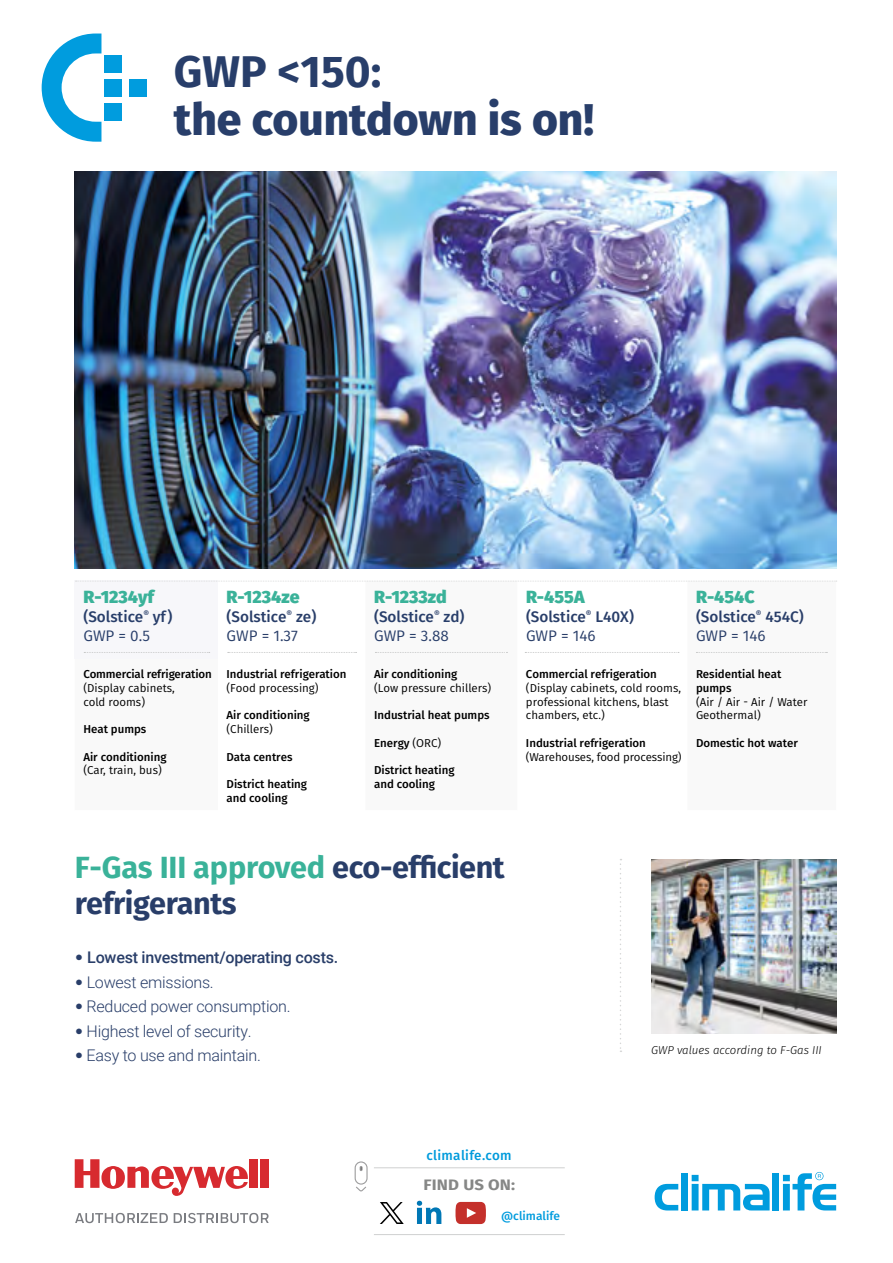
<style>
.page{position:relative;width:893px;height:1263px;background:#fff}
.page>*{position:absolute;margin:0;border:0;box-sizing:border-box;transform-origin:0 0}
.t1{font:800 44.4px "Fira Sans";color:#283e6a}
.t2{font:700 44.4px "Fira Sans";color:#283e6a}
.t3{font:700 30.6px/36.8px "Fira Sans";letter-spacing:-.015em;color:#293e69}
.t4{font:800 17.55px "Fira Sans";color:#3ab299}
.t5{font:300 16.05px "Roboto";letter-spacing:-.015em;color:#293e69}
.t6{font:500 16.05px "Roboto";letter-spacing:-.015em;color:#293e69}
.t7{font:500 15.3px/18.9px "Fira Sans";color:#293e69}
.t8{font:500 15.3px/18.9px "Fira Sans";color:#283e6a}
.t9{font:700 15.15px "Fira Sans";letter-spacing:.01em;color:#868786;scale:1.11 1}
.t10{font:500 13.5px "Fira Sans";letter-spacing:.025em;color:#009bdc}
.t11{font:500 11.85px "Fira Sans";color:#009cde}
.t12{font:500 11.55px/13.8px "Fira Sans";color:#000}
.t13{font:11.55px/13.8px "Fira Sans";color:#000}
.t14{font:italic 300 11.55px "Fira Sans";color:#000}
.s1{font-weight:400}
.s2{color:#3ab299}
.s3{font-family:"Helvetica Neue LT Std";font-weight:400;font-size:15.75px}
</style>
<div class="page">
<svg style="left:620px;top:859px;width:1px;height:193px"></svg>
<img style="left:75px;top:171px;width:761px;height:397px">
<img style="left:651px;top:859px;width:185px;height:174px">
<svg style="left:42px;top:34px;width:59px;height:108px"></svg>
<div style="left:129px;top:79px;width:17px;height:17px;background:#009cde"></div>
<div style="left:105px;top:79px;width:17px;height:17px;background:#009cde"></div>
<div style="left:105px;top:103px;width:17px;height:17px;background:#009cde"></div>
<div style="left:105px;top:55px;width:17px;height:17px;background:#009cde"></div>
<svg style="left:655px;top:1184px;width:23px;height:26px"></svg>
<div style="left:681px;top:1173px;width:7px;height:37px;background:#009cde"></div>
<svg style="left:692px;top:1175px;width:78px;height:35px"></svg>
<div style="left:772px;top:1173px;width:7px;height:37px;background:#009cde"></div>
<svg style="left:783px;top:1172px;width:53px;height:38px"></svg>
<div style="left:250px;top:1159px;width:8px;height:29px;background:#d72a2f"></div>
<div style="left:261px;top:1159px;width:8px;height:29px;background:#d72a2f"></div>
<svg style="left:75px;top:1159px;width:173px;height:37px"></svg>
<svg style="left:75px;top:1213px;width:93px;height:10px"></svg>
<svg style="left:174px;top:1213px;width:95px;height:10px"></svg>
<div style="left:355px;top:1161px;width:13px;height:23px;border:1px solid #9c9c9d;border-radius:6px"></div>
<svg style="left:356px;top:1186px;width:10px;height:6px"></svg>
<hr style="left:374px;top:1234px;width:191px;height:1px;background:#cfd0d0">
<hr style="left:374px;top:1167px;width:191px;height:1px;background:#cfd0d0">
<svg style="left:380px;top:1202px;width:24px;height:22px"></svg>
<svg style="left:455px;top:1202px;width:31px;height:22px"></svg>
<svg style="left:417px;top:1201px;width:24px;height:23px"></svg>
<svg style="left:84px;top:652px;width:126px;height:1px"></svg>
<svg style="left:75px;top:581px;width:762px;height:1px"></svg>
<svg style="left:228px;top:652px;width:129px;height:1px"></svg>
<svg style="left:375px;top:652px;width:132px;height:1px"></svg>
<svg style="left:525px;top:652px;width:154px;height:1px"></svg>
<svg style="left:696px;top:652px;width:131px;height:1px"></svg>
<h1 class="t2" style="left:174px;top:35px;width:209px">GWP &lt;150:</h1>
<h1 class="t1" style="left:174px;top:81px;width:422px">the countdown is on!</h1>
<h3 class="t4" style="left:83px;top:581px;width:72px">R-1234yf</h3>
<h3 class="t8" style="left:83px;top:606px;width:91px">(Solstice<sup>®</sup> yf)<br><span class="s1">GWP = 0.5</span></h3>
<p class="t12" style="left:83px;top:666px;width:130px">Commercial refrigeration</p>
<p class="t13" style="left:83px;top:680px;width:93px">(Display cabinets, cold rooms)</p>
<p class="t12" style="left:83px;top:721px;width:65px">Heat pumps</p>
<p class="t12" style="left:83px;top:749px;width:85px">Air conditioning</p>
<p class="t13" style="left:83px;top:763px;width:80px">(Car, train, bus)</p>
<h3 class="t4" style="left:227px;top:581px;width:74px">R-1234ze</h3>
<h3 class="t7" style="left:227px;top:606px;width:91px">(Solstice<sup>®</sup> ze)<br><span class="s1">GWP = 1.37</span></h3>
<p class="t12" style="left:227px;top:666px;width:121px">Industrial refrigeration</p>
<p class="t13" style="left:227px;top:680px;width:93px">(Food processing)</p>
<p class="t12" style="left:227px;top:708px;width:85px">Air conditioning</p>
<p class="t13" style="left:227px;top:722px;width:48px">(Chillers)</p>
<p class="t12" style="left:227px;top:749px;width:67px">Data centres</p>
<p class="t12" style="left:227px;top:777px;width:82px">District heating and cooling</p>
<h3 class="t4" style="left:374px;top:581px;width:74px">R-1233zd</h3>
<h3 class="t8" style="left:374px;top:606px;width:92px">(Solstice<sup>®</sup> zd)<br><span class="s1">GWP = 3.88</span></h3>
<p class="t12" style="left:374px;top:666px;width:85px">Air conditioning</p>
<p class="t13" style="left:374px;top:680px;width:119px">(Low pressure chillers)</p>
<p class="t12" style="left:374px;top:708px;width:117px">Industrial heat pumps</p>
<p class="t12" style="left:374px;top:735px;width:69px">Energy <span class="s1">(ORC)</span></p>
<p class="t12" style="left:374px;top:763px;width:82px">District heating and cooling</p>
<h3 class="t4" style="left:526px;top:581px;width:60px">R-455A</h3>
<h3 class="t7" style="left:526px;top:606px;width:110px">(Solstice<sup>®</sup> L40X)<br><span class="s1">GWP = 146</span></h3>
<p class="t12" style="left:526px;top:666px;width:132px">Commercial refrigeration</p>
<p class="t13" style="left:526px;top:680px;width:157px">(Display cabinets, cold rooms, professional kitchens, blast chambers, etc.)</p>
<p class="t12" style="left:526px;top:735px;width:121px">Industrial refrigeration</p>
<p class="t13" style="left:526px;top:749px;width:157px">(Warehouses, food processing)</p>
<h3 class="t4" style="left:696px;top:581px;width:60px">R-454C</h3>
<h3 class="t7" style="left:696px;top:606px;width:109px">(Solstice<sup>®</sup> 454C)<br><span class="s1">GWP = 146</span></h3>
<p class="t12" style="left:696px;top:666px;width:87px">Residential heat pumps</p>
<p class="t13" style="left:696px;top:694px;width:113px">(Air / Air - Air / Water<br>Geothermal)</p>
<p class="t12" style="left:696px;top:735px;width:103px">Domestic hot water</p>
<h2 class="t3" style="left:75px;top:846px;width:432px"><span class="s2">F-Gas III approved</span> eco-efficient refrigerants</h2>
<h3 class="t6" style="left:75px;top:946px;width:265px"><span class="s3">•</span> Lowest investment/operating costs.</h3>
<h3 class="t5" style="left:75px;top:971px;width:140px"><span class="s3">•</span> Lowest emissions.</h3>
<h3 class="t5" style="left:75px;top:995px;width:217px"><span class="s3">•</span> Reduced power consumption.</h3>
<h3 class="t5" style="left:75px;top:1020px;width:178px"><span class="s3">•</span> Highest level of security.</h3>
<h3 class="t5" style="left:75px;top:1044px;width:187px"><span class="s3">•</span> Easy to use and maintain.</h3>
<p class="t10" style="left:426px;top:1144px;width:87px">climalife.com</p>
<h3 class="t9" style="left:423px;top:1172px;width:84px">FIND US ON:</h3>
<p class="t11" style="left:501px;top:1206px;width:60px">@climalife</p>
<p class="t14" style="left:651px;top:1041px;width:172px">GWP values according to F-Gas III</p>
</div>
